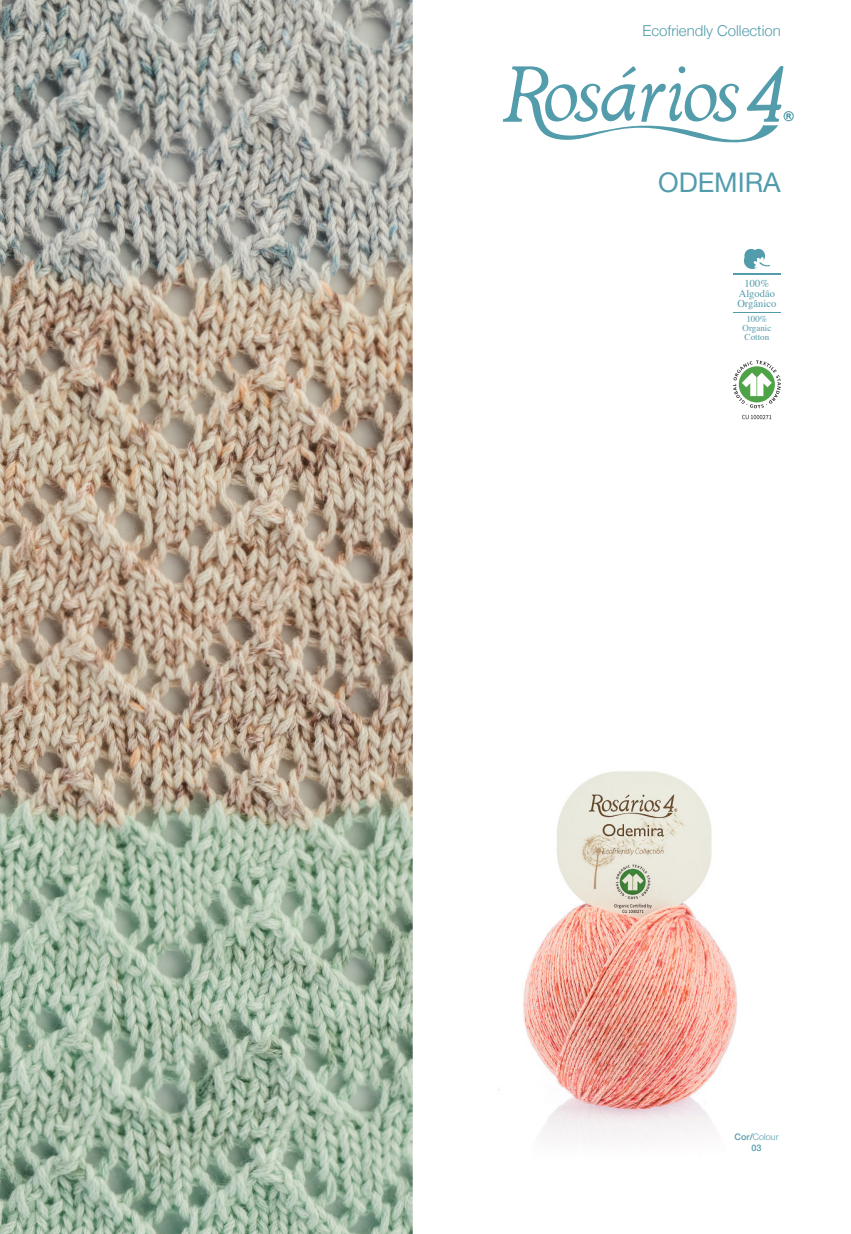
<style>
.page{position:relative;width:851px;height:1234px;background:#fff}
.page>*{position:absolute;margin:0;border:0;box-sizing:border-box;transform-origin:0 0}
.t1{font:27px "Helvetica Neue";color:#529cab}
.t2{font:300 15px "Helvetica Neue";color:#529cab}
.t3{font:10.5px/10.4px "Times";color:#529cab;text-align:center}
.t4{font:9px/9px "Times";color:#529cab;text-align:center}
.t5{font:500 9px/10.8px "Helvetica Neue";color:#529cab;text-align:center}
.s1{font-weight:300}
</style>
<div class="page">
<img style="left:498px;top:771px;width:240px;height:369px">
<svg style="left:502px;top:66px;width:291px;height:77px"></svg>
<img style="left:0;top:0;width:412px;height:1233px">
<svg style="left:743px;top:248px;width:27px;height:21px"></svg>
<hr style="left:732px;top:313px;width:48px;height:1px;background:#529cab">
<hr style="left:732px;top:273px;width:48px;height:1px;background:#529cab">
<hr style="left:732px;top:274px;width:48px;height:1px;background:#529cab">
<svg style="left:742px;top:415px;width:29px;height:4px"></svg>
<svg style="left:732px;top:360px;width:48px;height:48px"></svg>
<p class="t2" style="left:642px;top:19px;width:140px">Ecofriendly Collection</p>
<h1 class="t1" style="left:658px;top:162px;width:124px">ODEMIRA</h1>
<p class="t3" style="left:737px;top:277px;width:40px">100%<br>Algodão<br>Orgânico</p>
<p class="t4" style="left:742px;top:313px;width:30px">100%<br>Organic<br>Cotton</p>
<p class="t5" style="left:734px;top:1130px;width:45px">Cor/<span class="s1">Colour<br></span>03</p>
</div>
